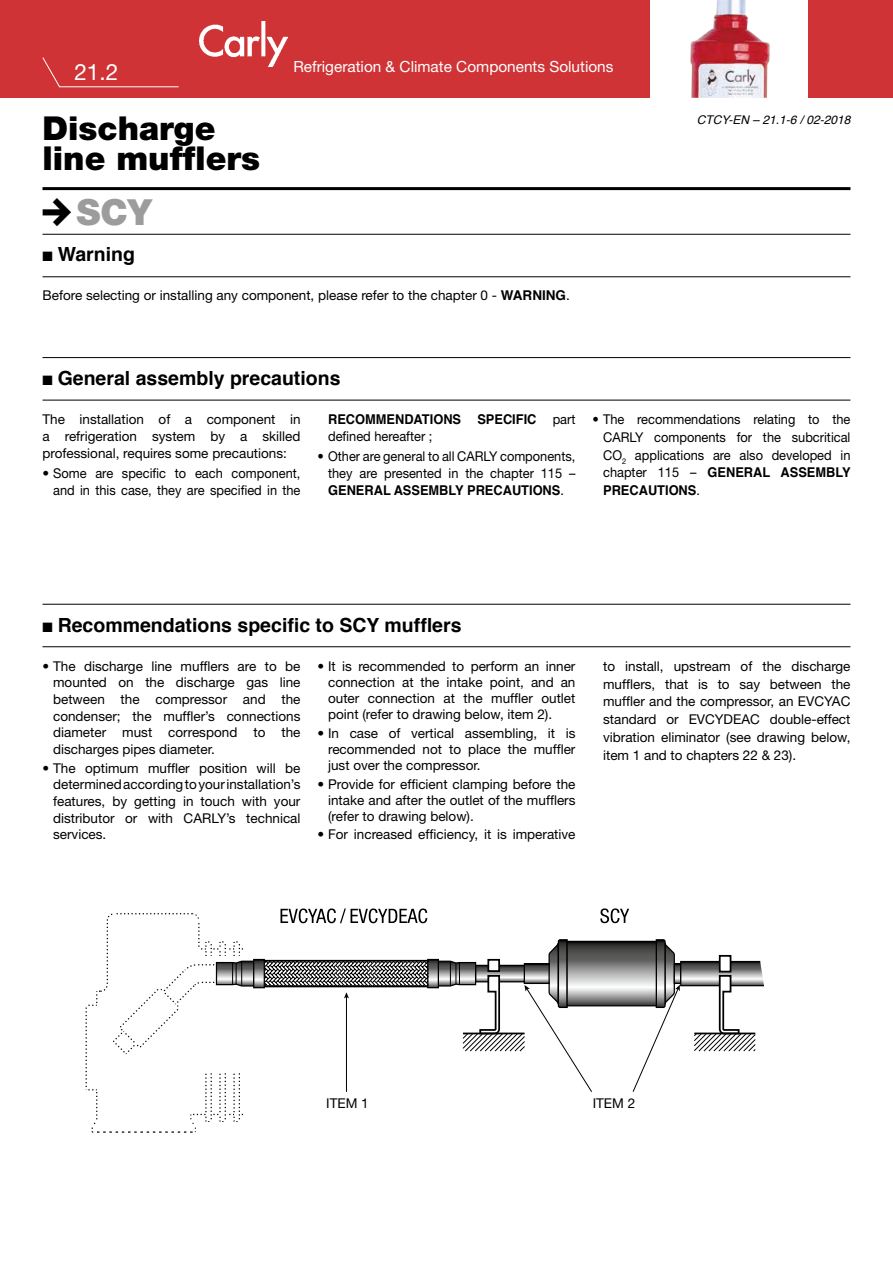
<style>
.page{position:relative;width:893px;height:1263px;background:#fff}
.page>*{position:absolute;margin:0;border:0;box-sizing:border-box;transform-origin:0 0}
.t1{font:900 36px "Helvetica Neue";color:#9c9c9d}
.t2{font:900 33px/30px "Helvetica Neue";color:#000}
.t3{font:22.5px "Helvetica Neue";color:#fff}
.t4{font:700 19.5px "Helvetica";color:#000}
.t5{font:15.3px "Helvetica Neue";color:#fff}
.t6{font:13.5px/16.6px "Helvetica Neue";color:#000;text-align:justify}
.t7{font:13.5px/17.7px "Helvetica Neue";color:#000;text-align:right;scale:.95 1}
.t8{font:700 13.5px/17.9px "Helvetica";color:#000;scale:.95 1}
.t9{font:italic 12px "Helvetica";color:#000}
.s1{font-family:"Helvetica";font-weight:700}
.s2{font-family:"Helvetica Neue";font-weight:400}
</style>
<div class="page">
<div style="left:0;top:0;width:893px;height:98px;background:#d03336"></div>
<hr style="left:43px;top:187px;width:807px;height:3px;background:#000">
<hr style="left:43px;top:234px;width:807px;height:1px;background:#000">
<hr style="left:43px;top:276px;width:807px;height:1px;background:#000">
<div style="left:651px;top:0;width:157px;height:101px;background:#fff"></div>
<img style="left:200px;top:21px;width:87px;height:45px">
<svg style="left:42px;top:57px;width:137px;height:31px"></svg>
<img style="left:690px;top:0;width:80px;height:98px">
<svg style="left:86px;top:908px;width:678px;height:225px"></svg>
<hr style="left:43px;top:357px;width:807px;height:1px;background:#000">
<hr style="left:43px;top:400px;width:807px;height:1px;background:#000">
<hr style="left:43px;top:604px;width:807px;height:1px;background:#000">
<hr style="left:43px;top:646px;width:807px;height:1px;background:#000">
<h3 class="t3" style="left:74px;top:58px;width:45px">21.2</h3>
<p class="t5" style="left:293px;top:57px;width:322px">Refrigeration &amp; Climate Components Solutions</p>
<h2 class="t2" style="left:43px;top:113px;width:219px">Discharge line mufflers</h2>
<p class="t9" style="left:697px;top:110px;width:155px">CTCY-EN – 21.1-6 / 02-2018</p>
<h1 class="t1" style="left:77px;top:190px;width:77px">SCY</h1>
<h3 class="t4" style="left:43px;top:238px;width:94px">■ Warning</h3>
<p class="t6" style="left:43px;top:286px;width:529px">Before selecting or installing any component, please refer to the chapter 0 - <span class="s1">WARNING</span>.</p>
<h3 class="t4" style="left:43px;top:362px;width:300px">■ General assembly precautions</h3>
<p class="t6" style="left:43px;top:410px;width:259px;line-height:17.2px">The installation of a component in a refrigeration system by a skilled professional, requires some precautions:</p>
<p class="t6" style="left:43px;top:464px;width:259px;line-height:17.2px;text-align:right">• Some are specific to each component, and in this case, they are specified in the</p>
<p class="t8" style="left:328px;top:410px;width:262px">RECOMMENDATIONS SPECIFIC <span class="s2">part</span></p>
<p class="t7" style="left:328px;top:427px;width:111px">defined hereafter ;</p>
<p class="t7" style="left:317px;top:447px;width:273px;line-height:17.2px">• Other are general to all CARLY components, they are presented in the chapter 115 –</p>
<p class="t8" style="left:328px;top:482px;width:250px">GENERAL ASSEMBLY PRECAUTIONS<span class="s2">.</span></p>
<p class="t7" style="left:603px;top:410px;width:262px;text-align:justify;text-indent:-11px">• The recommendations relating to the CARLY components for the subcritical CO<sub>2</sub> applications are also developed in</p>
<p class="t8" style="left:603px;top:464px;width:262px"><span class="s2">chapter 115 –</span> GENERAL ASSEMBLY<br>PRECAUTIONS<span class="s2">.</span></p>
<h3 class="t4" style="left:43px;top:609px;width:420px">■ Recommendations specific to SCY mufflers</h3>
<p class="t6" style="left:53px;top:657px;width:249px;text-indent:-11px">• The discharge line mufflers are to be mounted on the discharge gas line between the compressor and the condenser; the muffler’s connections diameter must correspond to the discharges pipes diameter.</p>
<p class="t6" style="left:53px;top:759px;width:249px;text-indent:-11px">• The optimum muffler position will be determined according to your installation’s features, by getting in touch with your distributor or with CARLY’s technical services.</p>
<p class="t6" style="left:328px;top:658px;width:249px;line-height:16.2px;text-indent:-11px">• It is recommended to perform an inner connection at the intake point, and an outer connection at the muffler outlet point (refer to drawing below, item 2).</p>
<p class="t6" style="left:328px;top:725px;width:249px;line-height:16.2px;text-indent:-11px">• In case of vertical assembling, it is recommended not to place the muffler just over the compressor.</p>
<p class="t6" style="left:328px;top:775px;width:249px;line-height:16.2px;text-indent:-11px">• Provide for efficient clamping before the intake and after the outlet of the mufflers (refer to drawing below).</p>
<p class="t6" style="left:317px;top:826px;width:259px">• For increased efficiency, it is imperative</p>
<p class="t6" style="left:603px;top:657px;width:249px;line-height:17.9px">to install, upstream of the discharge mufflers, that is to say between the muffler and the compressor, an EVCYAC standard or EVCYDEAC double-effect vibration eliminator (see drawing below, item 1 and to chapters 22 &amp; 23).</p>
<p class="t6" style="left:326px;top:1094px;width:44px">ITEM 1</p>
<p class="t6" style="left:593px;top:1094px;width:44px">ITEM 2</p>
</div>
